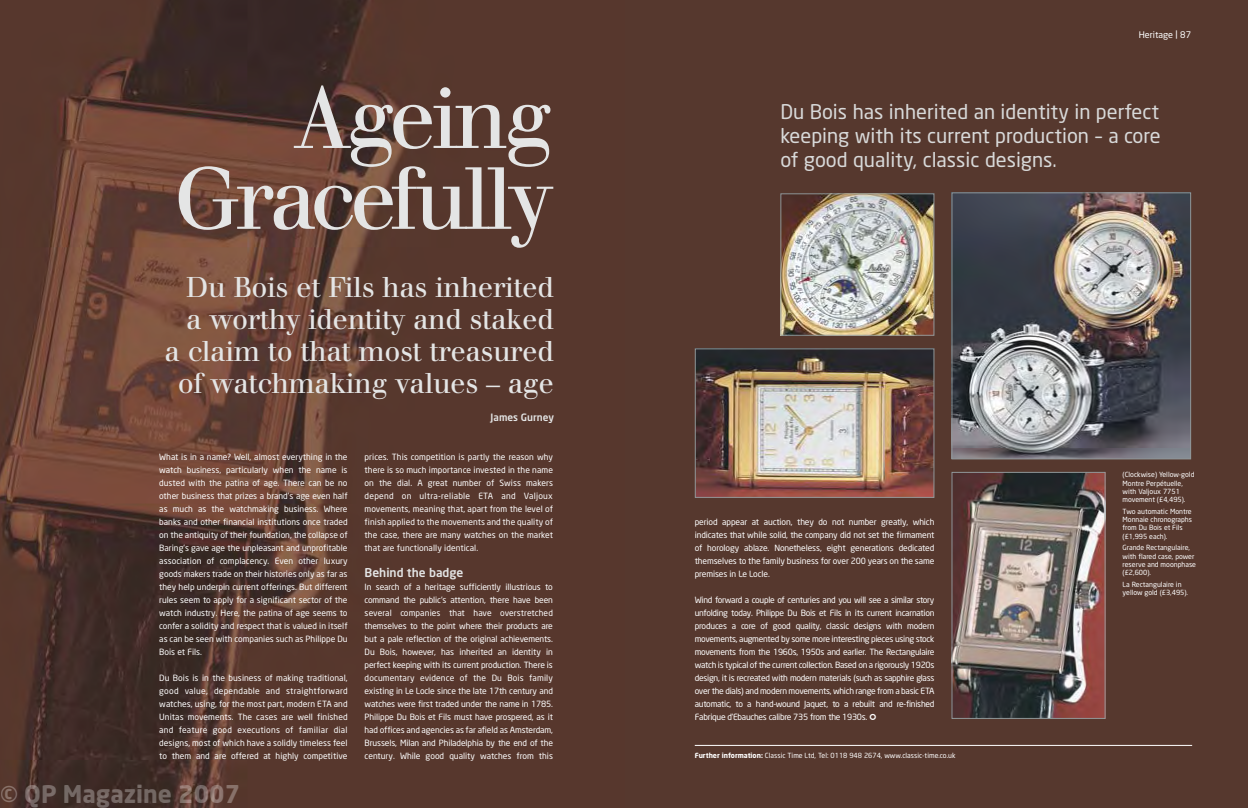
<style>
.page{position:relative;width:1248px;height:808px;background:#fff}
.page>*{position:absolute;margin:0;border:0;box-sizing:border-box;transform-origin:0 0}
.t1{font:86px/80.8px "Walbaum";letter-spacing:-.055em;color:#e4e5e5;text-align:right}
.t2{font:28px/32px "Walbaum";letter-spacing:-.015em;color:#e4e5e5;text-align:right}
.t3{font:700 24px "Neo Sans";color:rgb(255 255 255/.3)}
.t4{font:20px/24px "Neo Sans";color:#d8d9d9;text-align:justify}
.t5{font:500 12px "Neo Sans";color:#e4e5e5}
.t6{font:500 10px "Neo Sans";color:#e4e5e5}
.t7{font:9px "Neo Sans";color:#fff}
.t8{font:8.5px/13px "Neo Sans";color:#fff;text-align:justify}
.t9{font:7px/8.4px "Neo Sans";color:#fff}
.s1{font-weight:700}
</style>
<div class="page">
<div style="left:0;top:0;width:1247px;height:808px;background:#56382e"></div>
<img style="left:0;top:0;width:407px;height:808px">
<img style="left:782px;top:195px;width:150px;height:139px">
<div style="left:780px;top:193px;width:154px;height:143px;border:1px solid #909798"></div>
<img style="left:953px;top:194px;width:235px;height:263px">
<div style="left:951px;top:192px;width:239px;height:267px;border:1px solid #909798"></div>
<img style="left:696px;top:350px;width:236px;height:146px">
<div style="left:694px;top:348px;width:240px;height:150px;border:1px solid #909798"></div>
<img style="left:953px;top:474px;width:150px;height:243px">
<div style="left:951px;top:472px;width:154px;height:247px;border:1px solid #909798"></div>
<hr style="left:694px;top:745px;width:497px;height:1px;background:#fff">
<h1 class="t1" style="left:173px;top:86px;width:381px">Ageing<br>Gracefully</h1>
<h2 class="t2" style="left:165px;top:274px;width:391px">Du Bois et Fils has inherited a worthy identity and staked a claim to that most treasured of watchmaking values – age</h2>
<p class="t6" style="left:490px;top:413px;width:65px">James Gurney</p>
<p class="t8" style="left:159px;top:451px;width:190px">What is in a name? Well, almost everything in the watch business, particularly when the name is dusted with the patina of age. There can be no other business that prizes a brand’s age even half as much as the watchmaking business. Where banks and other financial institutions once traded on the antiquity of their foundation, the collapse of Baring’s gave age the unpleasant and unprofitable association of complacency. Even other luxury goods makers trade on their histories only as far as they help underpin current offerings. But different rules seem to apply for a significant sector of the watch industry. Here, the patina of age seems to confer a solidity and respect that is valued in itself as can be seen with companies such as Philippe Du Bois et Fils.</p>
<p class="t8" style="left:159px;top:672px;width:190px">Du Bois is in the business of making traditional, good value, dependable and straightforward watches, using, for the most part, modern ETA and Unitas movements. The cases are well finished and feature good executions of familiar dial designs, most of which have a solidly timeless feel to them and are offered at highly competitive</p>
<h3 class="t3" style="left:0;top:778px;width:242px">© QP Magazine 2007</h3>
<p class="t8" style="left:364px;top:451px;width:190px">prices. This competition is partly the reason why there is so much importance invested in the name on the dial. A great number of Swiss makers depend on ultra-reliable ETA and Valjoux movements, meaning that, apart from the level of finish applied to the movements and the quality of the case, there are many watches on the market that are functionally identical.</p>
<h3 class="t5" style="left:364px;top:568px;width:100px">Behind the badge</h3>
<p class="t8" style="left:364px;top:581px;width:190px">In search of a heritage sufficiently illustrious to command the public’s attention, there have been several companies that have overstretched themselves to the point where their products are but a pale reflection of the original achievements.<br>Du Bois, however, has inherited an identity in perfect keeping with its current production. There is documentary evidence of the Du Bois family existing in Le Locle since the late 17th century and watches were first traded under the name in 1785.<br>Philippe Du Bois et Fils must have prospered, as it had offices and agencies as far afield as Amsterdam, Brussels, Milan and Philadelphia by the end of the century. While good quality watches from this</p>
<p class="t7" style="left:1138px;top:31px;width:54px">Heritage | 87</p>
<h3 class="t4" style="left:780px;top:101px;width:382px">Du Bois has inherited an identity in perfect keeping with its current production – a core of good quality, classic designs.</h3>
<p class="t8" style="left:694px;top:516px;width:241px">period appear at auction, they do not number greatly, which indicates that while solid, the company did not set the firmament of horology ablaze. Nonetheless, eight generations dedicated themselves to the family business for over 200 years on the same premises in Le Locle.</p>
<p class="t8" style="left:694px;top:594px;width:241px">Wind forward a couple of centuries and you will see a similar story unfolding today. Philippe Du Bois et Fils in its current incarnation produces a core of good quality, classic designs with modern movements, augmented by some more interesting pieces using stock movements from the 1960s, 1950s and earlier. The Rectangulaire watch is typical of the current collection. Based on a rigorously 1920s design, it is recreated with modern materials (such as sapphire glass over the dials) and modern movements, which range from a basic ETA automatic, to a hand-wound Jaquet, to a rebuilt and re-finished Fabrique d’Ebauches calibre 735 from the 1930s.</p>
<p class="t9" style="left:694px;top:751px;width:262px"><span class="s1">Further information:</span> Classic Time Ltd, Tel: 0118 948 2674, www.classic-time.co.uk</p>
<p class="t9" style="left:1122px;top:471px;width:73px">(Clockwise) Yellow-gold<br>Montre Perpétuelle, with Valjoux 7751 movement (£4,495).</p>
<p class="t9" style="left:1122px;top:507px;width:71px">Two automatic Montre<br>Monnaie chronographs from Du Bois et Fils (£1,995 each).</p>
<p class="t9" style="left:1122px;top:544px;width:75px">Grande Rectangulaire, with flared case, power reserve and moonphase (£2,600).</p>
<p class="t9" style="left:1122px;top:580px;width:67px">La Rectangulaire in yellow gold (£3,495).</p>
</div>
